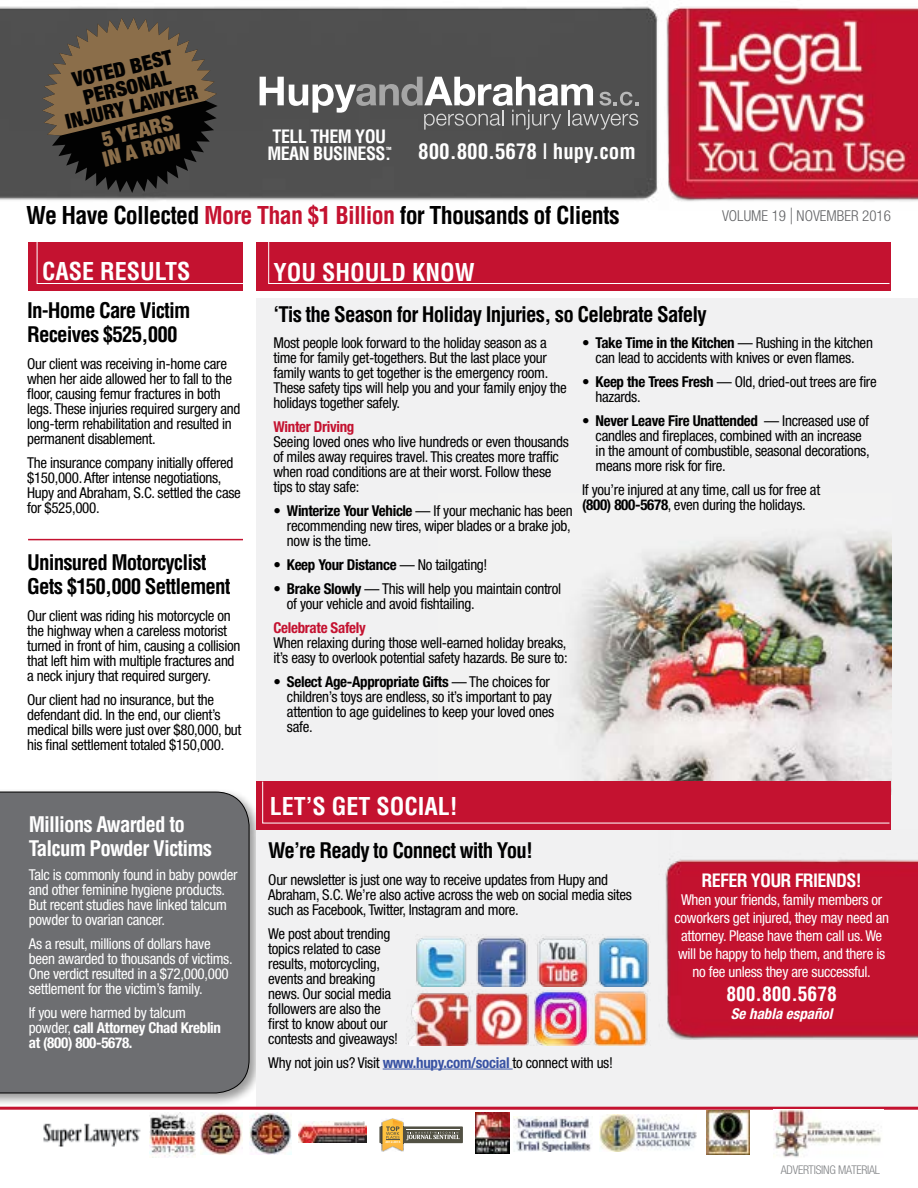
<style>
.page{position:relative;width:918px;height:1188px;background:#fff}
.page>*{position:absolute;margin:0;border:0;box-sizing:border-box;transform-origin:0 0}
.t1{font:700 condensed 24px "Helvetica";letter-spacing:-.03em;color:#000}
.t2{font:700 condensed 24px "Helvetica";color:#fff}
.t3{font:900 condensed 21.15px "Helvetica Neue";color:#8b6e4a}
.t4{font:700 condensed 21px/24px "Helvetica";letter-spacing:-.04em;color:#000}
.t5{font:700 condensed 21px/24px "Helvetica";letter-spacing:-.04em;color:#fff}
.t6{font:700 condensed 21px "Helvetica";color:#fff}
.t7{font:900 condensed 20.55px/19.6px "Helvetica Neue";color:#020202;text-align:center}
.t8{font:700 condensed 19.5px "Helvetica";color:#fff}
.t9{font:700 condensed 18px/16.5px "Helvetica";letter-spacing:-.03em;color:#fff}
.t10{font:condensed 15px/15px "Helvetica Neue";letter-spacing:-.02em;color:#000}
.t11{font:condensed 15px/15px "Helvetica Neue";letter-spacing:-.02em;color:#fff}
.t12{font:700 condensed 15px/15px "Helvetica Neue";letter-spacing:-.02em;color:#fff}
.t13{font:700 condensed 15px "Helvetica Neue";letter-spacing:-.02em;color:#000}
.t14{font:700 condensed 15px "Helvetica Neue";letter-spacing:-.02em;color:#c41230}
.t15{font:300 condensed 15px "Helvetica Neue";color:#636466}
.t16{font:italic 700 condensed 15px "Helvetica Neue";color:#fff}
.t17{font:300 condensed 12px "Helvetica Neue";letter-spacing:-.02em;color:#808285}
.t18{font:800 condensed 4.35px "Helvetica Neue";color:#fff}
.t19{font:600 3.3px "Myriad Pro";color:#fff}
.s1{color:#c41230}
.s2{font-size:22.5px}
.s3{font-weight:400}
.s4{font-weight:700}
.s5{font-weight:700;color:#3953a4}
</style>
<div class="page">
<div style="left:0;top:789px;width:262px;height:318px;background:#000;opacity:.4"></div>
<div style="left:0;top:792px;width:249px;height:301px;background:#6d6e71"></div>
<div style="left:256px;top:298px;width:662px;height:812px;background:#f1f1f2"></div>
<img style="left:570px;top:532px;width:321px;height:249px">
<div style="left:256px;top:242px;width:635px;height:49px;background:#c41230"></div>
<img style="left:0;top:4px;width:658px;height:197px">
<img style="left:666px;top:6px;width:252px;height:196px">
<hr style="left:28px;top:539px;width:215px;height:1px;background:#c41230">
<svg style="left:260px;top:77px;width:379px;height:53px;background:#787878"></svg>
<div style="left:29px;top:242px;width:214px;height:49px;background:#c41230"></div>
<div style="left:256px;top:781px;width:635px;height:48px;background:#c41230"></div>
<svg style="left:36px;top:242px;width:207px;height:42px"></svg>
<svg style="left:262px;top:781px;width:628px;height:43px"></svg>
<svg style="left:42px;top:18px;width:176px;height:175px;background:#524638"></svg>
<hr style="left:0;top:1107px;width:918px;height:3px;background:#c41230">
<img style="left:659px;top:829px;width:259px;height:211px">
<svg style="left:268px;top:242px;width:622px;height:42px"></svg>
<img style="left:150px;top:1112px;width:46px;height:46px">
<img style="left:249px;top:1112px;width:42px;height:42px">
<img style="left:200px;top:1112px;width:42px;height:42px">
<img style="left:43px;top:1123px;width:98px;height:24px">
<img style="left:599px;top:1115px;width:98px;height:36px">
<img style="left:513px;top:1117px;width:78px;height:35px">
<img style="left:707px;top:1111px;width:43px;height:44px">
<img style="left:476px;top:1112px;width:34px;height:42px">
<img style="left:774px;top:1110px;width:107px;height:48px">
<img style="left:299px;top:1121px;width:67px;height:21px">
<svg style="left:366px;top:1125px;width:1px;height:17px"></svg>
<svg style="left:379px;top:1126px;width:84px;height:17px"></svg>
<svg style="left:382px;top:1119px;width:78px;height:32px"></svg>
<hr style="left:406px;top:1130px;width:54px;height:1px;background:#fff">
<hr style="left:383px;top:1069px;width:130px;height:1px;background:#3953a4">
<img style="left:416px;top:934px;width:233px;height:53px">
<img style="left:408px;top:990px;width:240px;height:55px">
<h3 class="t7" style="left:55px;top:74px;width:137px;rotate:-13deg">VOTED BEST<br>PERSONAL<br>INJURY LAWYER</h3>
<h2 class="t3" style="left:99px;top:126px;width:74px;rotate:-13deg">5 YEARS</h2>
<h2 class="t3" style="left:100px;top:146px;width:82px;rotate:-13deg">IN A ROW</h2>
<p class="t9" style="left:267px;top:129px;width:125px">TELL THEM YOU<br>MEAN BUSINESS.</p>
<p class="t18" style="left:386px;top:146px;width:7px">TM</p>
<h3 class="t6" style="left:418px;top:138px;width:219px">800.800.5678 | hupy.com</h3>
<h1 class="t1" style="left:26px;top:201px;width:595px">We Have Collected <span class="s1">More Than $1 Billion</span> for Thousands of Clients</h1>
<h1 class="t2" style="left:42px;top:257px;width:150px">CASE RESULTS</h1>
<h1 class="t2" style="left:273px;top:257px;width:203px">YOU SHOULD KNOW</h1>
<p class="t15" style="left:722px;top:208px;width:170px">VOLUME 19 <span class="s2">|</span> NOVEMBER 2016</p>
<h3 class="t4" style="left:27px;top:298px;width:165px">In-Home Care Victim<br>Receives $525,000</h3>
<p class="t10" style="left:27px;top:356px;width:215px">Our client was receiving in-home care when her aide allowed her to fall to the floor, causing femur fractures in both legs. These injuries required surgery and long-term rehabilitation and resulted in permanent disablement.</p>
<p class="t10" style="left:27px;top:455px;width:215px">The insurance company initially offered $150,000. After intense negotiations, Hupy and Abraham, S.C. settled the case for $525,000.</p>
<h3 class="t4" style="left:27px;top:550px;width:205px">Uninsured Motorcyclist<br>Gets $150,000 Settlement</h3>
<p class="t10" style="left:27px;top:608px;width:215px">Our client was riding his motorcycle on the highway when a careless motorist turned in front of him, causing a collision that left him with multiple fractures and a neck injury that required surgery.</p>
<p class="t10" style="left:27px;top:692px;width:216px">Our client had no insurance, but the defendant did. In the end, our client’s medical bills were just over $80,000, but his final settlement totaled $150,000.</p>
<h3 class="t5" style="left:29px;top:812px;width:185px">Millions Awarded to<br>Talcum Powder Victims</h3>
<p class="t11" style="left:29px;top:867px;width:210px">Talc is commonly found in baby powder and other feminine hygiene products.<br>But recent studies have linked talcum powder to ovarian cancer.</p>
<p class="t11" style="left:29px;top:936px;width:205px">As a result, millions of dollars have been awarded to thousands of victims.<br>One verdict resulted in a $72,000,000 settlement for the victim’s family.</p>
<p class="t12" style="left:29px;top:1005px;width:194px"><span class="s3">If you were harmed by talcum powder,</span> call Attorney Chad Kreblin at (800) 800-5678.</p>
<h3 class="t4" style="left:273px;top:303px;width:435px">‘Tis the Season for Holiday Injuries, so Celebrate Safely</h3>
<p class="t10" style="left:273px;top:335px;width:295px">Most people look forward to the holiday season as a time for family get-togethers. But the last place your family wants to get together is the emergency room.<br>These safety tips will help you and your family enjoy the holidays together safely.</p>
<p class="t14" style="left:273px;top:417px;width:83px">Winter Driving</p>
<p class="t10" style="left:273px;top:434px;width:297px">Seeing loved ones who live hundreds or even thousands of miles away requires travel. This creates more traffic when road conditions are at their worst. Follow these tips to stay safe:</p>
<p class="t10" style="left:287px;top:503px;width:287px;text-indent:-14px"><span class="s4">• Winterize Your Vehicle</span> — If your mechanic has been recommending new tires, wiper blades or a brake job, now is the time.</p>
<p class="t13" style="left:273px;top:555px;width:216px">• Keep Your Distance <span class="s3">— No tailgating!</span></p>
<p class="t10" style="left:287px;top:581px;width:276px;text-indent:-14px"><span class="s4">• Brake Slowly</span> — This will help you maintain control of your vehicle and avoid fishtailing.</p>
<p class="t14" style="left:273px;top:618px;width:94px">Celebrate Safely</p>
<p class="t10" style="left:273px;top:635px;width:296px">When relaxing during those well-earned holiday breaks, it’s easy to overlook potential safety hazards. Be sure to:</p>
<p class="t10" style="left:287px;top:674px;width:269px;text-indent:-14px"><span class="s4">• Select Age-Appropriate Gifts</span> — The choices for children’s toys are endless, so it’s important to pay attention to age guidelines to keep your loved ones safe.</p>
<p class="t10" style="left:582px;top:335px;width:292px;text-align:center"><span class="s4">• Take Time in the Kitchen</span> — Rushing in the kitchen can lead to accidents with knives or even flames.</p>
<p class="t10" style="left:596px;top:374px;width:283px;text-indent:-14px"><span class="s4">• Keep the Trees Fresh</span> — Old, dried-out trees are fire hazards.</p>
<p class="t10" style="left:596px;top:413px;width:276px;text-indent:-14px"><span class="s4">• Never Leave Fire Unattended</span> — Increased use of candles and fireplaces, combined with an increase in the amount of combustible, seasonal decorations, means more risk for fire.</p>
<p class="t10" style="left:582px;top:482px;width:240px">If you’re injured at any time, call us for free at <span class="s4">(800) 800-5678</span>, even during the holidays.</p>
<h1 class="t2" style="left:270px;top:791px;width:190px">LET’S GET SOCIAL!</h1>
<h3 class="t4" style="left:268px;top:838px;width:266px">We’re Ready to Connect with You!</h3>
<p class="t10" style="left:268px;top:872px;width:365px">Our newsletter is just one way to receive updates from Hupy and<br>Abraham, S.C. We’re also active across the web on social media sites such as Facebook, Twitter, Instagram and more.</p>
<p class="t10" style="left:268px;top:926px;width:131px">We post about trending topics related to case results, motorcycling, events and breaking news. Our social media followers are also the first to know about our contests and giveaways!</p>
<p class="t10" style="left:268px;top:1055px;width:346px">Why not join us? Visit <span class="s5">www.hupy.com/social</span> to connect with us!</p>
<p class="t9" style="left:702px;top:872px;width:162px">REFER YOUR FRIENDS!</p>
<p class="t11" style="left:674px;top:891px;width:216px;line-height:18px;text-align:center">When your friends, family members or coworkers get injured, they may need an attorney. Please have them call us. We will be happy to help them, and there is no fee unless they are successful.</p>
<h3 class="t8" style="left:726px;top:982px;width:112px">800.800.5678</h3>
<p class="t16" style="left:731px;top:1004px;width:103px">Se habla español</p>
<p class="t19" style="left:385px;top:1140px;width:16px">2012-2016</p>
<p class="t17" style="left:781px;top:1163px;width:101px">ADVERTISING MATERIAL</p>
</div>
